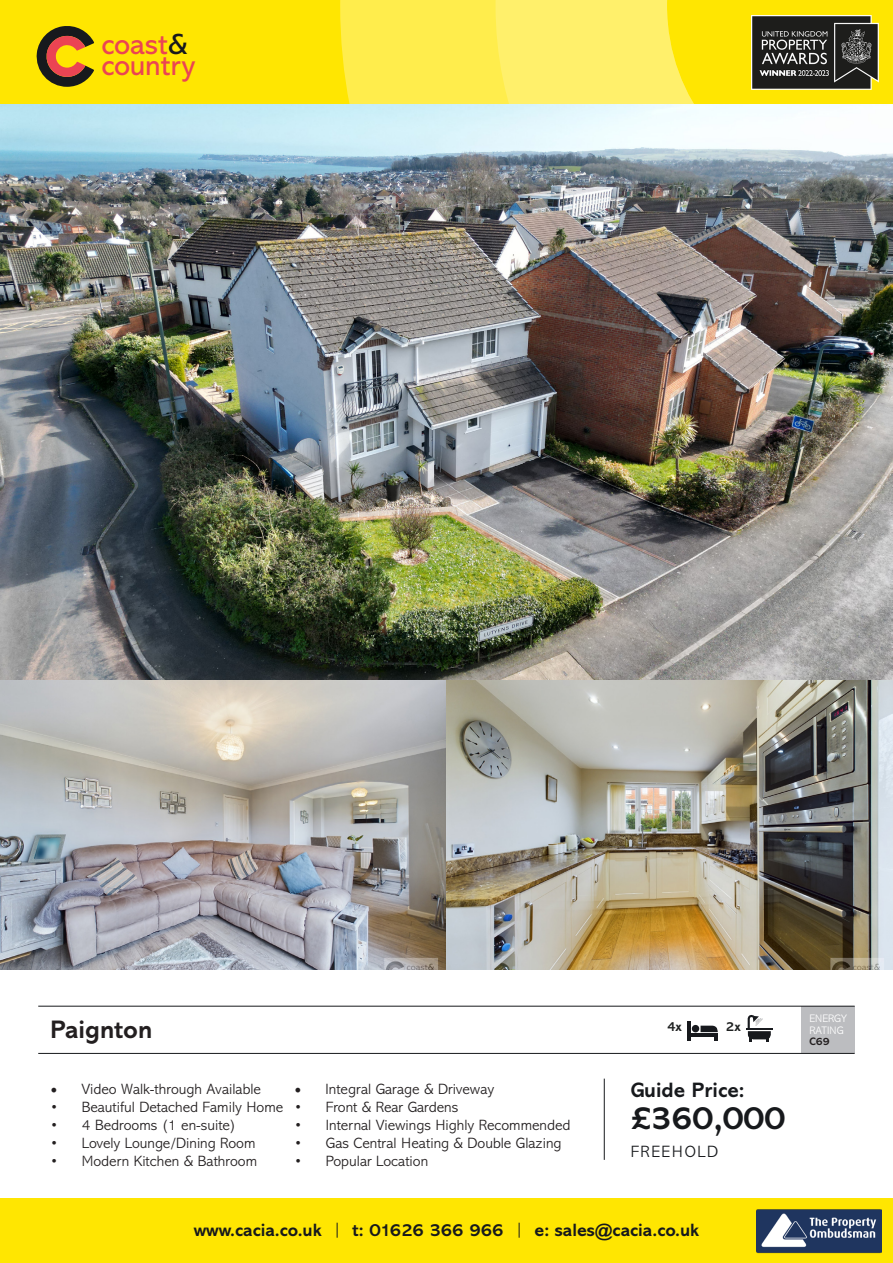
<style>
.page{position:relative;width:893px;height:1263px;background:#fff}
.page>*{position:absolute;margin:0;border:0;box-sizing:border-box;transform-origin:0 0}
.t1{font:700 33px "Abadi MT Std";color:#17191c}
.t2{font:29.4px/20.9px "Abadi MT Std";color:#eb4453}
.t3{font:700 25.5px "Abadi MT Std";color:#231f20}
.t4{font:700 21px "Abadi MT Std";color:#17191c}
.t5{font:700 18px "Abadi MT Std";color:#17191c}
.t6{font:300 16.5px "Abadi MT Std";letter-spacing:.1em;color:#17191c}
.t7{font:300 15px "Abadi MT Std";color:#231f20}
.t8{font:700 13.5px "Abadi MT Std";color:#202222}
.t9{font:300 10.95px "Abadi MT Std";color:#fff}
.t10{font:700 10.95px "Abadi MT Std";color:#231f20}
.s1{color:#17191d}
.s2{font-family:"Minion Pro";font-weight:400;font-size:18px}
.s3{font-weight:300}
</style>
<div class="page">
<img style="left:0;top:103px;width:893px;height:578px">
<img style="left:0;top:681px;width:446px;height:288px">
<img style="left:446px;top:681px;width:447px;height:288px">
<div style="left:0;top:1199px;width:893px;height:64px;background:#ffe601"></div>
<div style="left:801px;top:1006px;width:54px;height:47px;background:#bcbdc0"></div>
<hr style="left:687px;top:1022px;width:3px;height:19px;background:#17191d">
<hr style="left:689px;top:1033px;width:29px;height:4px;background:#17191d">
<div style="left:692px;top:1025px;width:7px;height:7px;background:#17191d;border-radius:50%"></div>
<svg style="left:700px;top:1026px;width:18px;height:15px"></svg>
<hr style="left:746px;top:1028px;width:26px;height:2px;background:#17191d">
<svg style="left:748px;top:1015px;width:23px;height:27px"></svg>
<hr style="left:38px;top:1006px;width:817px;height:1px;background:#17191c">
<hr style="left:604px;top:1078px;width:1px;height:82px;background:#17191c">
<hr style="left:38px;top:1053px;width:817px;height:1px;background:#17191c">
<div style="left:0;top:0;width:893px;height:103px;background:#ffe601"></div>
<svg style="left:36px;top:26px;width:58px;height:61px"></svg>
<div style="left:340px;top:0;width:481px;height:103px;background:#ffed4c"></div>
<svg style="left:496px;top:0;width:325px;height:103px;background:#ffec46"></svg>
<img style="left:751px;top:15px;width:127px;height:74px">
<img style="left:756px;top:1209px;width:125px;height:45px">
<p class="t2" style="left:101px;top:34px;width:95px">coast<span class="s1">&amp; </span>country</p>
<p class="t3" style="left:50px;top:1014px;width:104px">Paignton</p>
<p class="t8" style="left:667px;top:1018px;width:16px">4x</p>
<p class="t8" style="left:726px;top:1018px;width:16px">2x</p>
<p class="t7" style="left:50px;top:1081px;width:212px"><span class="s2">•</span> Video Walk-through Available</p>
<p class="t7" style="left:50px;top:1099px;width:234px">• Beautiful Detached Family Home</p>
<p class="t7" style="left:50px;top:1117px;width:187px">• 4 Bedrooms (1 en-suite)</p>
<p class="t7" style="left:50px;top:1135px;width:207px">• Lovely Lounge/Dining Room</p>
<p class="t7" style="left:50px;top:1153px;width:208px">• Modern Kitchen &amp; Bathroom</p>
<p class="t7" style="left:294px;top:1081px;width:201px"><span class="s2">•</span> Integral Garage &amp; Driveway</p>
<p class="t7" style="left:294px;top:1099px;width:165px">• Front &amp; Rear Gardens</p>
<p class="t7" style="left:294px;top:1117px;width:277px">• Internal Viewings Highly Recommended</p>
<p class="t7" style="left:294px;top:1135px;width:269px">• Gas Central Heating &amp; Double Glazing</p>
<p class="t7" style="left:294px;top:1153px;width:135px">• Popular Location</p>
<p class="t4" style="left:631px;top:1078px;width:115px">Guide Price:</p>
<p class="t1" style="left:631px;top:1098px;width:156px">£360,000</p>
<p class="t6" style="left:631px;top:1142px;width:89px">FREEHOLD</p>
<p class="t5" style="left:194px;top:1219px;width:507px">www.cacia.co.uk <span class="s3">|</span> t: 01626 366 966 <span class="s3">|</span> e: sales@cacia.co.uk</p>
<p class="t9" style="left:810px;top:1013px;width:39px">ENERGY</p>
<p class="t9" style="left:810px;top:1024px;width:36px">RATING</p>
<p class="t10" style="left:810px;top:1035px;width:22px">C69</p>
</div>
